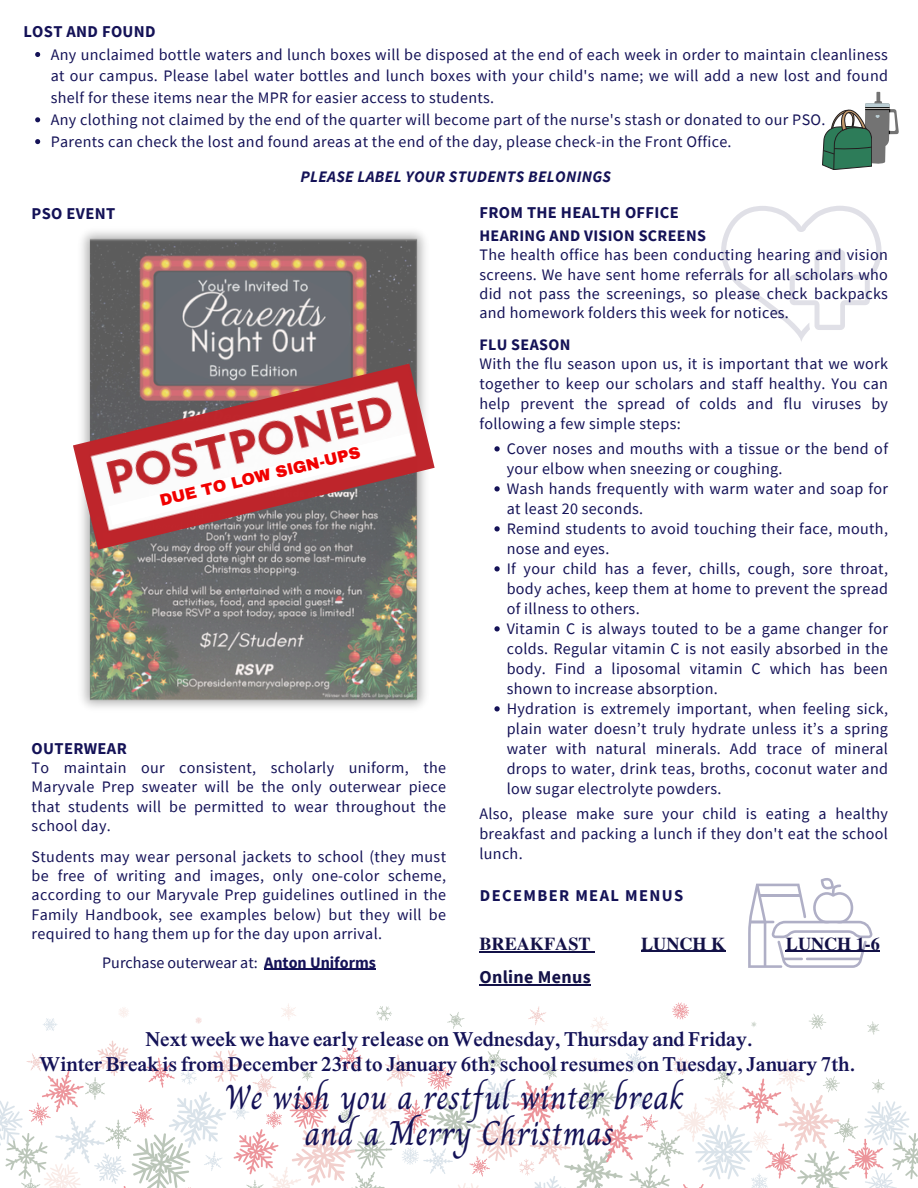
<style>
.page{position:relative;width:918px;height:1188px;background:#fff}
.page>*{position:absolute;margin:0;border:0;box-sizing:border-box;transform-origin:0 0}
.t1{font:34.5px/36px "Charm";color:#141257;text-align:center}
.t2{font:700 21px/24.8px "Awami Nastaliq";color:#141257;text-align:center}
.t3{font:700 18.15px "Te X Gyre Termes";color:#131147}
.t4{font:700 18px "Source Sans Pro";letter-spacing:.02em;color:#131147}
.t5{font:700 16.5px "Source Sans Pro";letter-spacing:.02em;color:#141257}
.t6{font:700 16.5px "Source Sans Pro";letter-spacing:.085em;color:#141257}
.t7{font:900 16.2px "Archivo";color:#f10000}
.t8{font:16.05px/20px "Source Sans Pro";letter-spacing:.02em;color:#141257;text-align:justify}
.t9{font:16.05px "Source Sans Pro";color:#141257}
.t10{font:700 16.05px "Source Sans Pro";letter-spacing:.02em;color:#141257}
.t11{font:italic 700 16.05px "Source Sans Pro";letter-spacing:.02em;color:#141257}
.s1{font-weight:700}
</style>
<div class="page">
<hr style="left:479px;top:951px;width:112px;height:1px;background:#131147">
<svg style="left:748px;top:878px;width:124px;height:90px"></svg>
<hr style="left:641px;top:951px;width:84px;height:1px;background:#131147">
<hr style="left:786px;top:951px;width:94px;height:1px;background:#131147">
<hr style="left:479px;top:984px;width:112px;height:1px;background:#131147">
<svg style="left:721px;top:206px;width:161px;height:136px"></svg>
<img style="left:81px;top:231px;width:345px;height:477px">
<svg style="left:822px;top:92px;width:77px;height:77px"></svg>
<img style="left:73px;top:364px;width:362px;height:186px">
<svg style="left:108px;top:433px;width:306px;height:92px"></svg>
<svg style="left:447px;top:1012px;width:18px;height:17px"></svg>
<svg style="left:672px;top:1002px;width:17px;height:18px"></svg>
<svg style="left:591px;top:1016px;width:17px;height:17px"></svg>
<svg style="left:376px;top:1006px;width:16px;height:15px"></svg>
<svg style="left:528px;top:1006px;width:18px;height:19px"></svg>
<svg style="left:751px;top:1021px;width:6px;height:6px"></svg>
<svg style="left:281px;top:1004px;width:15px;height:16px"></svg>
<svg style="left:809px;top:1014px;width:17px;height:16px"></svg>
<svg style="left:196px;top:1017px;width:6px;height:7px"></svg>
<svg style="left:867px;top:1021px;width:13px;height:14px"></svg>
<svg style="left:119px;top:1007px;width:10px;height:11px"></svg>
<svg style="left:43px;top:1018px;width:14px;height:13px"></svg>
<svg style="left:0;top:1041px;width:918px;height:147px"></svg>
<hr style="left:264px;top:968px;width:112px;height:2px;background:#141257">
<svg style="left:494px;top:446px;width:6px;height:6px"></svg>
<svg style="left:494px;top:486px;width:6px;height:6px"></svg>
<svg style="left:494px;top:526px;width:6px;height:6px"></svg>
<svg style="left:494px;top:566px;width:6px;height:6px"></svg>
<svg style="left:494px;top:626px;width:6px;height:5px"></svg>
<svg style="left:494px;top:706px;width:6px;height:5px"></svg>
<svg style="left:35px;top:52px;width:5px;height:5px"></svg>
<svg style="left:35px;top:117px;width:5px;height:5px"></svg>
<svg style="left:35px;top:139px;width:5px;height:5px"></svg>
<p class="t5" style="left:23px;top:21px;width:134px">LOST AND FOUND</p>
<p class="t8" style="left:51px;top:43px;width:839px;line-height:21.8px">Any unclaimed bottle waters and lunch boxes will be disposed at the end of each week in order to maintain cleanliness at our campus. Please label water bottles and lunch boxes with your child's name; we will add a new lost and found shelf for these items near the MPR for easier access to students.</p>
<p class="t8" style="left:51px;top:109px;width:776px">Any clothing not claimed by the end of the quarter will become part of the nurse's stash or donated to our PSO.</p>
<p class="t8" style="left:51px;top:131px;width:682px">Parents can check the lost and found areas at the end of the day, please check-in the Front Office.</p>
<p class="t11" style="left:300px;top:166px;width:312px">PLEASE LABEL YOUR STUDENTS BELONINGS</p>
<p class="t5" style="left:32px;top:203px;width:85px">PSO EVENT</p>
<p class="t7" style="left:158px;top:493px;width:208px;rotate:-14deg">DUE TO LOW SIGN-UPS</p>
<p class="t5" style="left:32px;top:738px;width:97px">OUTERWEAR</p>
<h3 class="t8" style="left:32px;top:758px;width:416px;line-height:19.2px">To maintain our consistent, scholarly uniform, the Maryvale Prep sweater will be the only outerwear piece that students will be permitted to wear throughout the school day.</h3>
<p class="t8" style="left:32px;top:847px;width:416px;line-height:19.2px">Students may wear personal jackets to school (they must be free of writing and images, only one-color scheme, according to our Maryvale Prep guidelines outlined in the Family Handbook, see examples below) but they will be required to hang them up for the day upon arrival.</p>
<p class="t9" style="left:102px;top:952px;width:275px">Purchase outerwear at: <span class="s1">Anton Uniforms</span></p>
<h6 class="t5" style="left:479px;top:202px;width:201px">FROM THE HEALTH OFFICE</h6>
<p class="t10" style="left:479px;top:225px;width:228px">HEARING AND VISION SCREENS</p>
<p class="t8" style="left:479px;top:245px;width:410px;line-height:19.2px">The health office has been conducting hearing and vision screens. We have sent home referrals for all scholars who did not pass the screenings, so please check backpacks and homework folders this week for notices.</p>
<p class="t10" style="left:479px;top:334px;width:92px">FLU SEASON</p>
<p class="t8" style="left:479px;top:354px;width:410px">With the flu season upon us, it is important that we work together to keep our scholars and staff healthy. You can help prevent the spread of colds and flu viruses by following a few simple steps:</p>
<h3 class="t8" style="left:507px;top:439px;width:383px">Cover noses and mouths with a tissue or the bend of your elbow when sneezing or coughing.</h3>
<p class="t8" style="left:507px;top:479px;width:383px">Wash hands frequently with warm water and soap for at least 20 seconds.</p>
<p class="t8" style="left:507px;top:519px;width:383px">Remind students to avoid touching their face, mouth, nose and eyes.</p>
<p class="t8" style="left:507px;top:559px;width:383px">If your child has a fever, chills, cough, sore throat, body aches, keep them at home to prevent the spread of illness to others.</p>
<p class="t8" style="left:507px;top:619px;width:383px">Vitamin C is always touted to be a game changer for colds. Regular vitamin C is not easily absorbed in the body. Find a liposomal vitamin C which has been shown to increase absorption.</p>
<p class="t8" style="left:507px;top:699px;width:383px">Hydration is extremely important, when feeling sick, plain water doesn’t truly hydrate unless it’s a spring water with natural minerals. Add trace of mineral drops to water, drink teas, broths, coconut water and low sugar electrolyte powders.</p>
<p class="t8" style="left:479px;top:804px;width:410px">Also, please make sure your child is eating a healthy breakfast and packing a lunch if they don't eat the school lunch.</p>
<p class="t6" style="left:480px;top:884px;width:205px">DECEMBER MEAL MENUS</p>
<h3 class="t3" style="left:479px;top:930px;width:113px">BREAKFAST</h3>
<p class="t3" style="left:641px;top:929px;width:85px">LUNCH K</p>
<p class="t3" style="left:786px;top:929px;width:96px">LUNCH 1-6</p>
<h5 class="t4" style="left:479px;top:965px;width:113px">Online Menus</h5>
<h3 class="t2" style="left:39px;top:1027px;width:818px">Next week we have early release on Wednesday, Thursday and Friday.<br>Winter Break is from December 23rd to January 6th; school resumes on Tuesday, January 7th.</h3>
<p class="t1" style="left:225px;top:1080px;width:461px">We wish you a restful winter break and a Merry Christmas</p>
</div>
